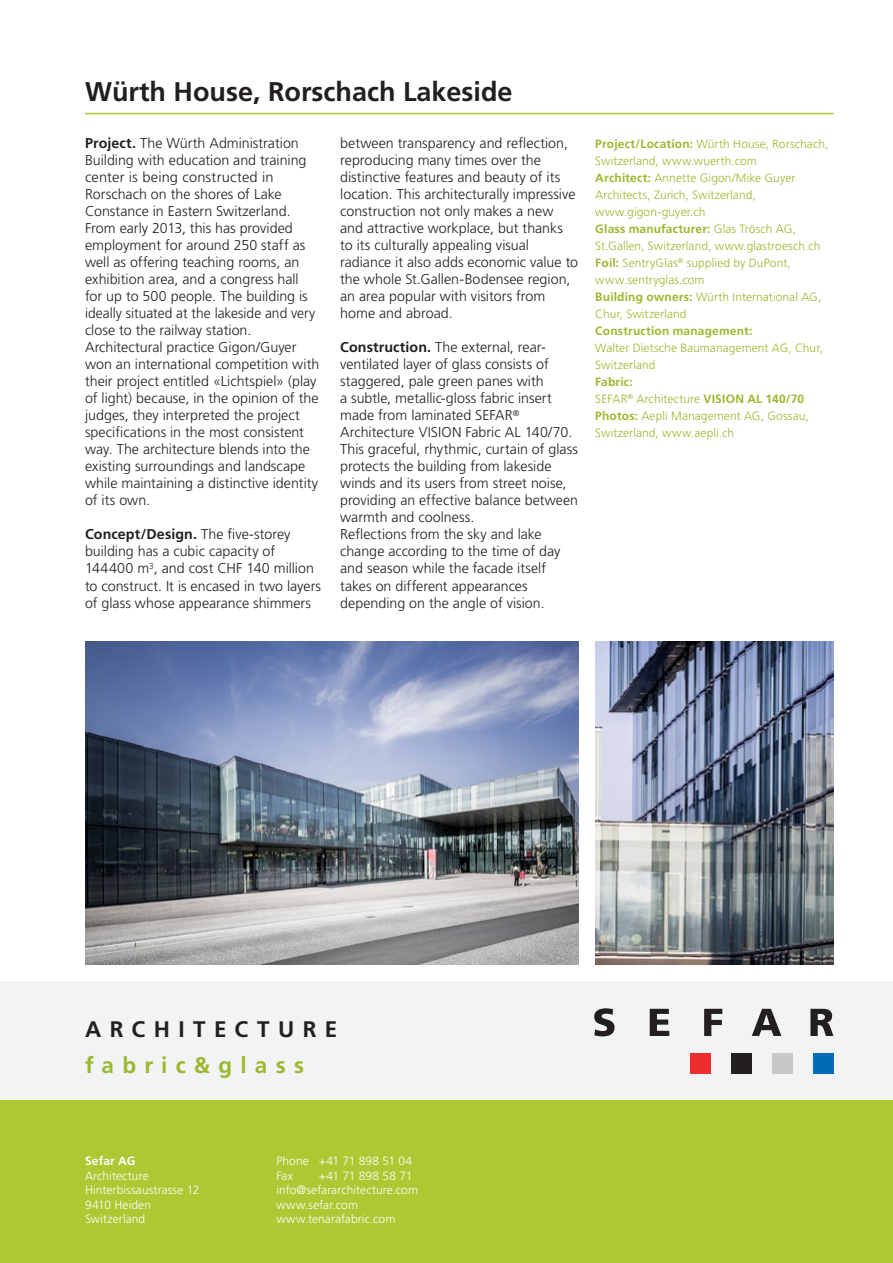
<style>
.page{position:relative;width:893px;height:1263px;background:#fff}
.page>*{position:absolute;margin:0;border:0;box-sizing:border-box;transform-origin:0 0}
.t1{font:700 27px "Frutiger LT Std";color:#231f20}
.DE___Gesperrt_370{font:700 22.5px "Frutiger LT Std";letter-spacing:.375em;color:#231f20}
.t2{font:700 22.5px "Frutiger LT Std";letter-spacing:.365em;color:#9ab82d}
.lauftext_schwarz{font:300 14.25px/17px "Frutiger LT Std";color:#231f20}
._0_LT{font:300 14.25px/17px "Frutiger LT Std";color:#231f20}
._0_LT_gruen_fett{font:300 12px/17px "Frutiger LT Std";letter-spacing:.005em;color:#9ab82d}
.t3{font:300 12px "Frutiger LT Std";letter-spacing:.005em;color:#fff}
.techtext_grün{font:300 12px/17px "Frutiger LT Std";letter-spacing:.01em;color:#9ab82d}
._0_LT_gruen_fett-2{font:700 12px/17px "Frutiger LT Std";letter-spacing:.015em;color:#9ab82d}
.t4{font:700 12px "Frutiger LT Std";letter-spacing:.01em;color:#fff}
.s1{font-weight:700}
.s2{font-weight:300}
</style>
<div class="page">
<div style="left:0;top:982px;width:893px;height:119px;background:#f2f3f4"></div>
<hr style="left:85px;top:113px;width:748px;height:1px;background:#aac932">
<div style="left:0;top:1101px;width:893px;height:162px;background:#aac932"></div>
<div style="left:813px;top:1053px;width:20px;height:20px;background:#006cb7"></div>
<div style="left:772px;top:1053px;width:21px;height:20px;background:#c7c8ca"></div>
<div style="left:731px;top:1053px;width:21px;height:20px;background:#231f20"></div>
<div style="left:691px;top:1053px;width:20px;height:20px;background:#ee2d2e"></div>
<svg style="left:594px;top:1008px;width:20px;height:28px"></svg>
<svg style="left:650px;top:1009px;width:19px;height:27px"></svg>
<svg style="left:704px;top:1009px;width:18px;height:27px"></svg>
<svg style="left:752px;top:1009px;width:29px;height:27px"></svg>
<svg style="left:810px;top:1009px;width:23px;height:27px"></svg>
<img style="left:595px;top:641px;width:238px;height:324px">
<img style="left:85px;top:641px;width:493px;height:324px">
<p class="t1" style="left:85px;top:76px;width:429px">Würth House, Rorschach Lakeside</p>
<p class="lauftext_schwarz" style="left:85px;top:135px;width:215px"><span class="s1">Project.</span> The Würth Administration</p>
<p class="_0_LT" style="left:85px;top:152px;width:223px">Building with education and training</p>
<p class="_0_LT" style="left:85px;top:169px;width:198px">center is being constructed in<br>Rorschach on the shores of Lake</p>
<p class="_0_LT" style="left:85px;top:203px;width:209px">Constance in Eastern Switzerland.<br>From early 2013, this has provided</p>
<p class="_0_LT" style="left:85px;top:237px;width:222px">employment for around 250 staff as</p>
<p class="_0_LT" style="left:85px;top:254px;width:216px">well as offering teaching rooms, an</p>
<p class="_0_LT" style="left:85px;top:271px;width:215px">exhibition area, and a congress hall</p>
<p class="_0_LT" style="left:85px;top:288px;width:236px">for up to 500 people. The building is ideally situated at the lakeside and very close to the railway station.<br>Architectural practice Gigon/Guyer won an international competition with their project entitled «Lichtspiel» (play of light) because, in the opinion of the judges, they interpreted the project specifications in the most consistent way. The architecture blends into the existing surroundings and landscape while maintaining a distinctive identity of its own.</p>
<p class="lauftext_schwarz" style="left:85px;top:526px;width:238px"><span class="s1">Concept/Design.</span> The five-storey building has a cubic capacity of 144400 m<sup>3</sup>, and cost CHF 140 million to construct. It is encased in two layers of glass whose appearance shimmers</p>
<p class="lauftext_schwarz" style="left:340px;top:135px;width:240px">between transparency and reflection, reproducing many times over the distinctive features and beauty of its location. This architecturally impressive construction not only makes a new and attractive workplace, but thanks to its culturally appealing visual radiance it also adds economic value to the whole St.Gallen-Bodensee region, an area popular with visitors from home and abroad.</p>
<p class="lauftext_schwarz" style="left:340px;top:339px;width:239px"><span class="s1">Construction.</span> The external, rear&shy;ventilated layer of glass consists of staggered, pale green panes with<br>a subtle, metallic-gloss fabric insert made from laminated SEFAR<sup>® </sup>Architecture VISION Fabric AL 140/70.<br>This graceful, rhythmic, curtain of glass protects the building from lakeside winds and its users from street noise, providing an effective balance between warmth and coolness.<br>Reflections from the sky and lake change according to the time of day and season while the facade itself takes on different appearances depending on the angle of vision.</p>
<p class="_0_LT_gruen_fett" style="left:595px;top:136px;width:234px"><span class="s1">Project/Location:</span> Würth House, Rorschach,<br>Switzerland, www.wuerth.com</p>
<p class="_0_LT_gruen_fett" style="left:595px;top:170px;width:202px"><span class="s1">Architect:</span> Annette Gigon/Mike Guyer<br>Architects, Zurich, Switzerland,</p>
<p class="_0_LT_gruen_fett" style="left:595px;top:204px;width:112px">www.gigon-guyer.ch</p>
<p class="_0_LT_gruen_fett" style="left:595px;top:221px;width:227px"><span class="s1">Glass manufacturer:</span> Glas Trösch AG,<br>St.Gallen, Switzerland, www.glastroesch.ch</p>
<p class="techtext_grün" style="left:595px;top:255px;width:197px"><span class="s1">Foil:</span> SentryGlas<sup>®</sup> supplied by DuPont, www.sentryglas.com</p>
<p class="_0_LT_gruen_fett" style="left:595px;top:289px;width:227px"><span class="s1">Building owners:</span> Würth International AG,<br>Chur, Switzerland</p>
<p class="_0_LT_gruen_fett" style="left:595px;top:323px;width:229px"><span class="s1">Construction management:<br></span>Walter Dietsche Baumanagement AG, Chur,<br>Switzerland</p>
<p class="_0_LT_gruen_fett-2" style="left:595px;top:374px;width:210px">Fabric:<br><span class="s2">SEFAR</span><sup>®</sup> <span class="s2">Architecture</span> VISION AL 140/70</p>
<p class="_0_LT_gruen_fett" style="left:595px;top:408px;width:215px"><span class="s1">Photos:</span> Aepli Management AG, Gossau,<br>Switzerland, www.aepli.ch</p>
<p class="DE___Gesperrt_370" style="left:85px;top:1016px;width:254px">ARCHITECTURE</p>
<p class="t2" style="left:85px;top:1052px;width:220px">fabric&amp;glass</p>
<p class="t4" style="left:85px;top:1154px;width:52px">Sefar AG</p>
<p class="t3" style="left:85px;top:1169px;width:65px">Architecture</p>
<p class="t3" style="left:85px;top:1183px;width:116px">Hinterbissaustrasse 12</p>
<p class="t3" style="left:85px;top:1198px;width:68px">9410 Heiden</p>
<p class="t3" style="left:85px;top:1212px;width:62px">Switzerland</p>
<p class="t3" style="left:276px;top:1154px;width:137px">Phone +41 71 898 51 04</p>
<p class="t3" style="left:276px;top:1169px;width:18px">Fax</p>
<p class="t3" style="left:319px;top:1169px;width:95px">+41 71 898 58 71</p>
<p class="t3" style="left:276px;top:1183px;width:143px">info@sefararchitecture.com</p>
<p class="t3" style="left:276px;top:1198px;width:83px">www.sefar.com</p>
<p class="t3" style="left:276px;top:1212px;width:120px">www.tenarafabric.com</p>
</div>
